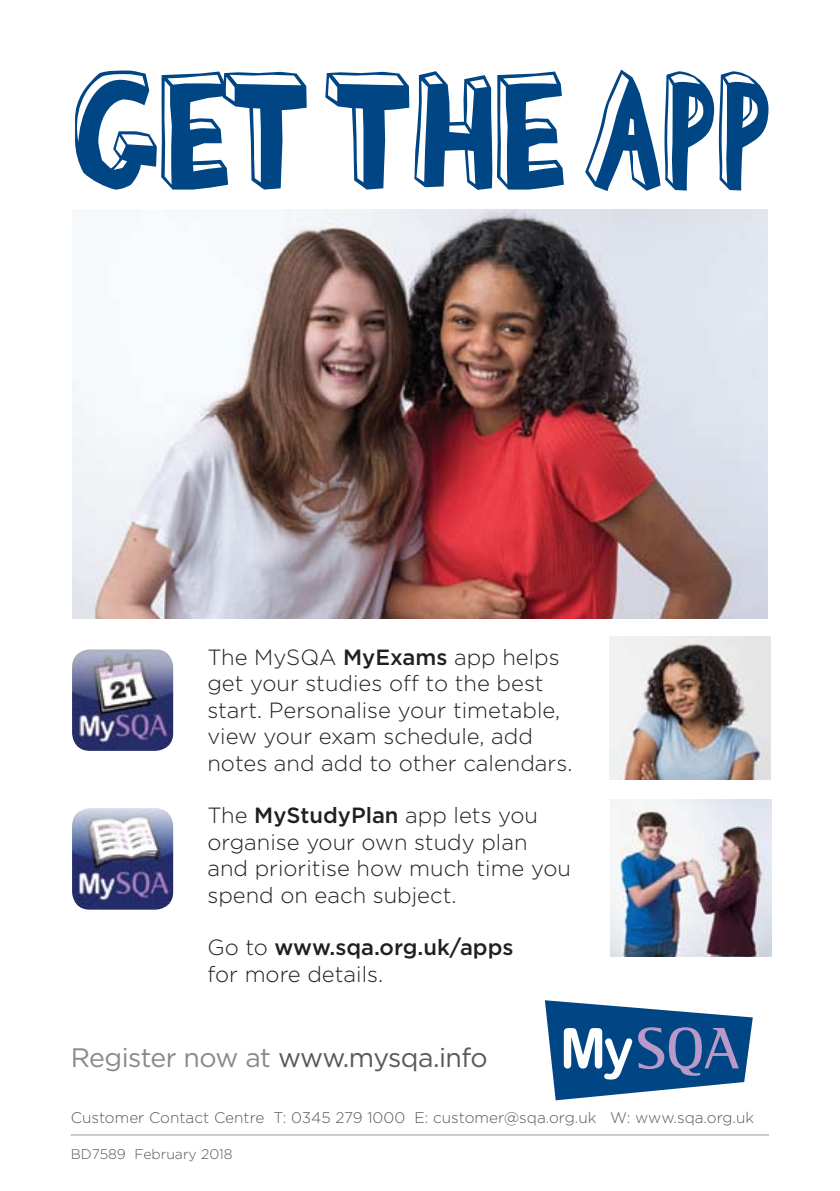
<style>
.page{position:relative;width:840px;height:1191px;background:#fff}
.page>*{position:absolute;margin:0;border:0;box-sizing:border-box;transform-origin:0 0}
.t1{font:156.6px "Blockhead Black Face";letter-spacing:-.035em;color:#004685;scale:.86 1}
.t2{font:26.6px "Gotham";letter-spacing:-.025em;color:#58595b}
.t3{font:300 22px/26.4px "Gotham";color:#231f20}
.t4{font:300 15.4px "Gotham";color:#58595b}
.t5{font:300 14px "Gotham";color:#58595b}
.s1{font-weight:500}
.s2{color:#888a8c}
</style>
<div class="page">
<svg style="left:544px;top:1000px;width:208px;height:100px"></svg>
<hr style="left:71px;top:1134px;width:697px;height:1px;background:#939598">
<img style="left:72px;top:649px;width:101px;height:102px">
<img style="left:72px;top:808px;width:101px;height:101px">
<img style="left:72px;top:210px;width:695px;height:408px">
<img style="left:609px;top:636px;width:161px;height:143px">
<img style="left:610px;top:799px;width:161px;height:158px">
<h1 class="t1" style="left:72px;top:-5px;width:815px">GET THE APP</h1>
<p class="t3" style="left:207px;top:643px;width:366px">The MySQA <span class="s1">MyExams</span> app helps get your studies off to the best start. Personalise your timetable, view your exam schedule, add notes and add to other calendars.</p>
<p class="t3" style="left:207px;top:802px;width:365px">The <span class="s1">MyStudyPlan</span> app lets you organise your own study plan and prioritise how much time you spend on each subject.</p>
<p class="t3" style="left:207px;top:934px;width:307px">Go to <span class="s1">www.sqa.org.uk/apps </span>for more details.</p>
<p class="t2" style="left:71px;top:1042px;width:418px"><span class="s2">Register now at</span> www.mysqa.info</p>
<p class="t4" style="left:71px;top:1109px;width:684px">Customer Contact Centre T: 0345 279 1000 E: customer@sqa.org.uk W: www.sqa.org.uk</p>
<p class="t5" style="left:71px;top:1146px;width:163px">BD7589 February 2018</p>
</div>
